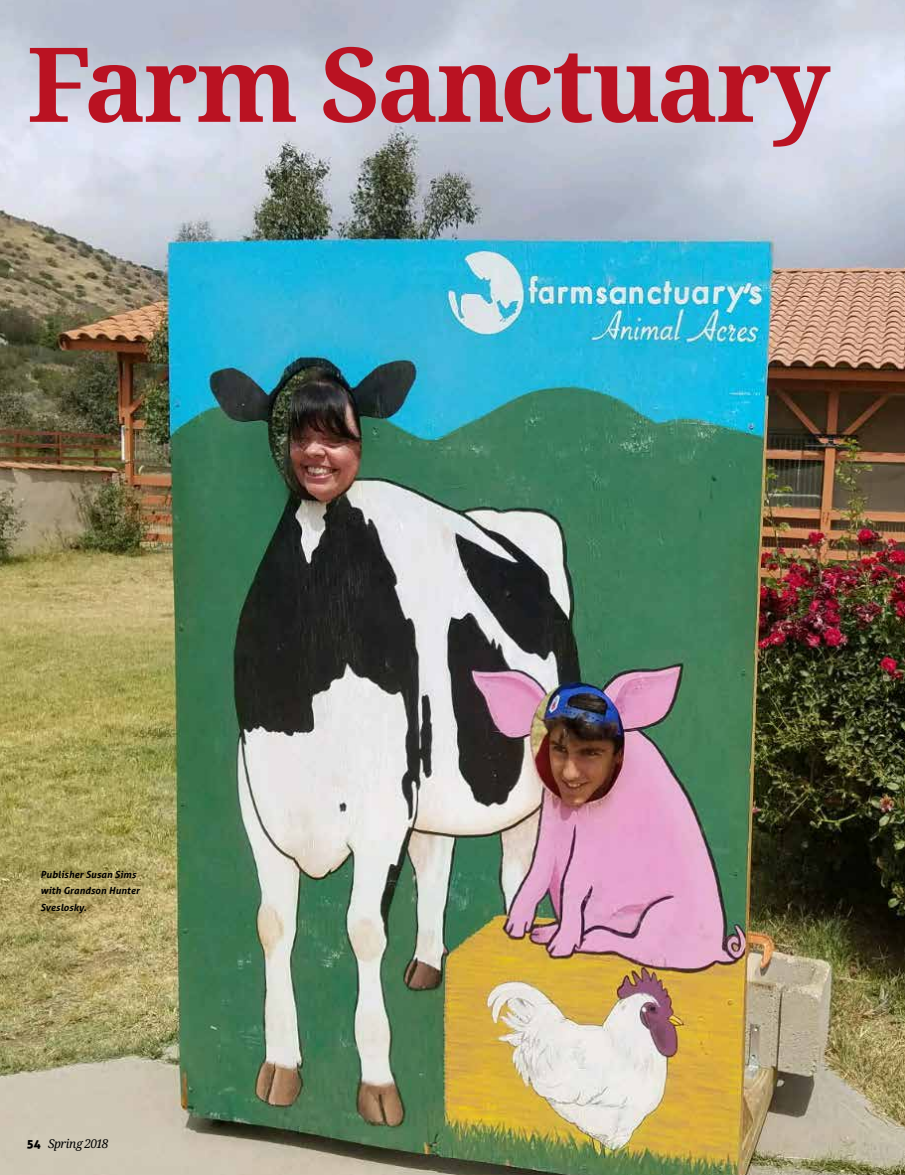
<style>
.page{position:relative;width:905px;height:1175px;background:#fff}
.page>*{position:absolute;margin:0;border:0;box-sizing:border-box;transform-origin:0 0}
.t1{font:700 103.5px "Droid Serif";letter-spacing:-.02em;color:#ba1222}
.t2{font:italic 12px "Droid Serif";letter-spacing:-.045em;color:#000}
.t3{font:italic 700 9.75px/16.5px "Aller";letter-spacing:.01em;color:#000}
.s1{font-family:"Aller Display";font-style:normal}
</style>
<div class="page">
<img style="left:0;top:0;width:904px;height:1174px">
<h1 class="t1" style="left:27px;top:26px;width:804px">Farm Sanctuary</h1>
<p class="t3" style="left:40px;top:866px;width:101px">Publisher Susan Sims with Grandson Hunter<br>Sveslosky.</p>
<p class="t2" style="left:27px;top:1136px;width:83px"><span class="s1">54</span> Spring 2018</p>
</div>
